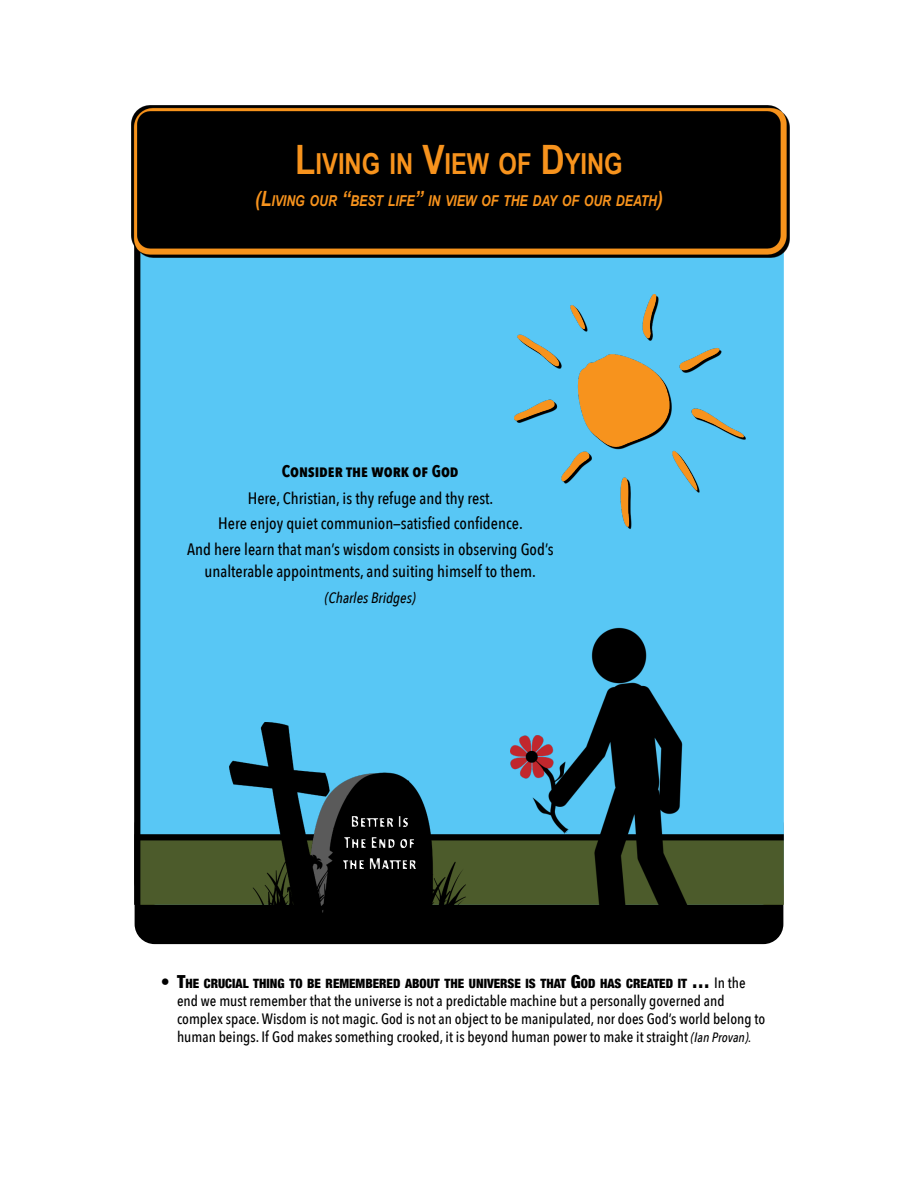
<style>
.page{position:relative;width:918px;height:1188px;background:#fff}
.page>*{position:absolute;margin:0;border:0;box-sizing:border-box;transform-origin:0 0}
.t1{font:700 28.95px "Arial Narrow";color:#f7931d}
.t2{font:500 16.5px/25.5px "Avenir Next Condensed";color:#000;text-align:center}
.t3{font:700 16.5px "Avenir Next Condensed";color:#000}
.t4{font:500 15px/18px "Avenir Next Condensed";color:#000}
.t5{font:italic 700 15px "Arial Narrow";color:#f7931d}
.t6{font:italic 500 15px "Avenir Next Condensed";color:#000}
.t7{font:900 condensed 12.9px "Helvetica Neue";color:#000}
.s1{font-size:40.5px}
.s2{font-size:21px}
.s3{font-size:18px}
.s4{font-family:"Avenir Next Condensed";font-weight:500;font-stretch:normal;font-size:15px}
.s5{font-style:italic;font-size:13.5px}
</style>
<div class="page">
<div style="left:135px;top:805px;width:648px;height:139px;background:#000;border-radius:20px"></div>
<img style="left:134px;top:257px;width:650px;height:648px">
<img style="left:514px;top:294px;width:229px;height:233px">
<img style="left:511px;top:626px;width:179px;height:279px">
<img style="left:229px;top:723px;width:238px;height:190px">
<img style="left:131px;top:106px;width:659px;height:151px">
<img style="left:343px;top:815px;width:72px;height:54px">
<h1 class="t1" style="left:295px;top:153px;width:329px"><span class="s1">L</span>IVING IN <span class="s1">V</span>IEW OF <span class="s1">D</span>YING</h1>
<p class="t5" style="left:255px;top:195px;width:409px"><span class="s2">(L</span>IVING OUR <span class="s2">“</span>BEST LIFE<span class="s2">”</span> IN VIEW OF THE DAY OF OUR DEATH<span class="s2">)</span></p>
<p class="t3" style="left:282px;top:460px;width:178px">CONSIDER THE WORK OF GOD</p>
<p class="t2" style="left:187px;top:486px;width:368px">Here, Christian, is thy refuge and thy rest.<br>Here enjoy quiet communion—satisfied confidence.<br>And here learn that man’s wisdom consists in observing God’s</p>
<p class="t2" style="left:205px;top:559px;width:333px">unalterable appointments, and suiting himself to them.</p>
<p class="t6" style="left:325px;top:588px;width:92px">(Charles Bridges)</p>
<p class="t7" style="left:161px;top:975px;width:586px"><span class="s3">• T</span>HE CRUCIAL THING TO BE REMEMBERED ABOUT THE UNIVERSE IS THAT <span class="s3">G</span>OD HAS CREATED IT <span class="s3">…</span> <span class="s4">In the</span></p>
<p class="t4" style="left:177px;top:992px;width:590px">end we must remember that the universe is not a predictable machine but a personally governed and complex space. Wisdom is not magic. God is not an object to be manipulated, nor does God’s world belong to human beings. If God makes something crooked, it is beyond human power to make it straight <span class="s5">(Ian Provan).</span></p>
</div>
